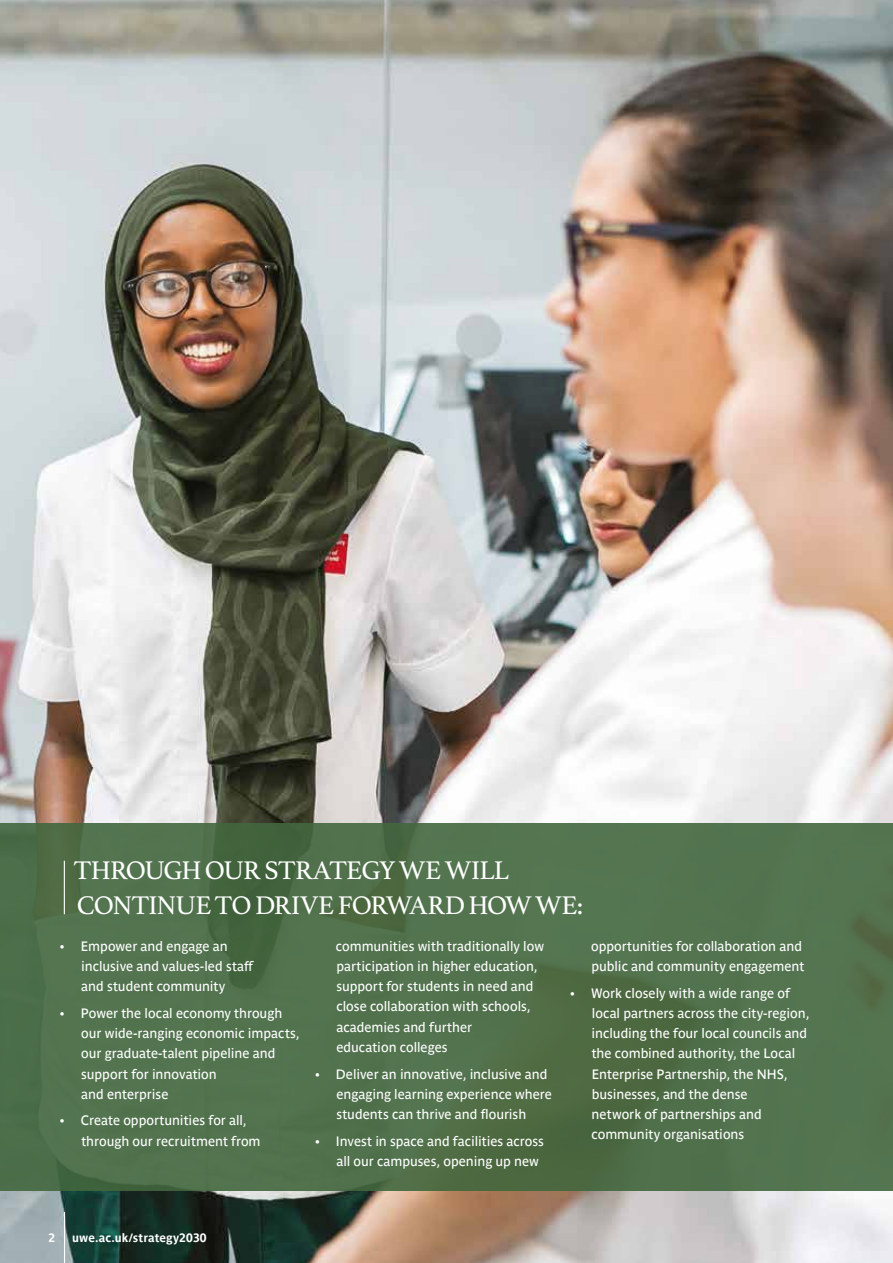
<style>
.page{position:relative;width:893px;height:1263px;background:#fff}
.page>*{position:absolute;margin:0;border:0;box-sizing:border-box;transform-origin:0 0}
.t1{font:27px/35.2px "Athelas";letter-spacing:-.03em;color:#fff}
.t2{font:13.5px/20.2px "Parisine Pro";color:#fff}
.t3{font:700 12px "Parisine Pro";letter-spacing:.005em;color:#fff}
</style>
<div class="page">
<img style="left:0;top:0;width:893px;height:1263px">
<svg style="left:0;top:823px;width:893px;height:368px;background:#50704b"></svg>
<hr style="left:64px;top:861px;width:1px;height:53px;background:#fff">
<hr style="left:64px;top:1212px;width:1px;height:51px;background:#fff">
<h1 class="t1" style="left:74px;top:854px;width:510px">THROUGH OUR STRATEGY WE WILL<br>CONTINUE TO DRIVE FORWARD HOW WE:</h1>
<p class="t2" style="left:81px;top:934px;width:174px;text-indent:-21px">• Empower and engage an inclusive and values-led staff and student community</p>
<p class="t2" style="left:81px;top:1002px;width:220px;text-indent:-21px">• Power the local economy through our wide-ranging economic impacts, our graduate-talent pipeline and support for innovation<br>and enterprise</p>
<p class="t2" style="left:81px;top:1109px;width:181px;text-indent:-21px">• Create opportunities for all, through our recruitment from</p>
<p class="t2" style="left:336px;top:934px;width:210px">communities with traditionally low participation in higher education, support for students in need and close collaboration with schools, academies and further<br>education colleges</p>
<p class="t2" style="left:336px;top:1062px;width:217px;text-indent:-21px">• Deliver an innovative, inclusive and engaging learning experience where students can thrive and flourish</p>
<p class="t2" style="left:336px;top:1129px;width:209px;text-indent:-21px">• Invest in space and facilities across all our campuses, opening up new</p>
<p class="t2" style="left:591px;top:934px;width:215px">opportunities for collaboration and public and community engagement</p>
<p class="t2" style="left:591px;top:981px;width:219px;text-indent:-21px">• Work closely with a wide range of local partners across the city-region, including the four local councils and the combined authority, the Local<br>Enterprise Partnership, the NHS, businesses, and the dense<br>network of partnerships and community organisations</p>
<p class="t3" style="left:49px;top:1229px;width:8px">2</p>
<p class="t3" style="left:72px;top:1229px;width:136px">uwe.ac.uk/strategy2030</p>
</div>
